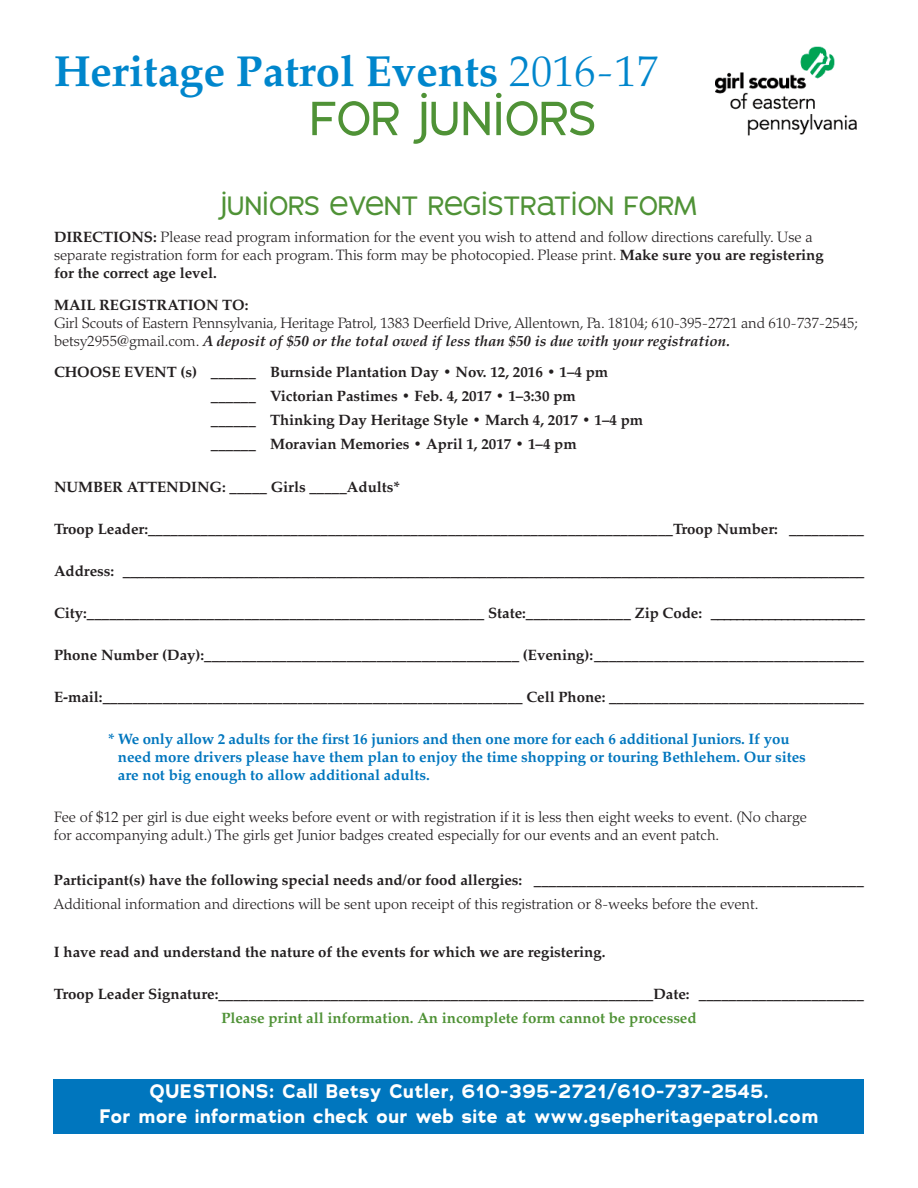
<style>
.page{position:relative;width:918px;height:1188px;background:#fff}
.page>*{position:absolute;margin:0;border:0;box-sizing:border-box;transform-origin:0 0}
.t1{font:54px "Adrianna BS Free";color:#4f9236}
.t2{font:700 43.5px "Palatino";color:#0086cc}
.t3{font:30px "Adrianna BS Free";color:#4f9236}
.t4{font:700 19.5px/25.5px "Adrianna";letter-spacing:.03em;color:#fff;text-align:center}
.t5{font:700 15px/24px "Palatino";color:#231f20}
.t6{font:300 15px/18px "Palatino";color:#231f20}
.t7{font:700 15px/18px "Palatino";color:#0076be}
.t8{font:700 15px "Palatino";color:#4f9236}
.s1{font-weight:300}
.s2{font-weight:700}
.s3{font-weight:700;font-style:italic}
</style>
<div class="page">
<img style="left:716px;top:46px;width:141px;height:89px">
<div style="left:54px;top:1080px;width:810px;height:54px;background:#0076be"></div>
<h2 class="t2" style="left:54px;top:45px;width:605px">Heritage Patrol Events <span class="s1">2016-17</span></h2>
<h1 class="t1" style="left:310px;top:81px;width:288px">for juniors</h1>
<h3 class="t3" style="left:221px;top:185px;width:478px">juniors event registration form</h3>
<p class="t6" style="left:54px;top:230px;width:771px"><span class="s2">DIRECTIONS:</span> Please read program information for the event you wish to attend and follow directions carefully. Use a separate registration form for each program.This form may be photocopied. Please print. <span class="s2">Make sure you are registering for the correct age level.</span></p>
<p class="t5" style="left:54px;top:293px;width:196px">MAIL REGISTRATION TO:</p>
<p class="t6" style="left:54px;top:315px;width:806px">Girl Scouts of Eastern Pennsylvania, Heritage Patrol, 1383 Deerfield Drive, Allentown, Pa. 18104; 610-395-2721 and 610-737-2545; betsy2955@gmail.com. <span class="s3">A deposit of $50 or the total owed if less than $50 is due with your registration.</span></p>
<p class="t5" style="left:211px;top:360px;width:434px;text-indent:-157px">CHOOSE EVENT (s) ______ Burnside Plantation Day • Nov. 12, 2016 • 1–4 pm ______ Victorian Pastimes • Feb. 4, 2017 • 1–3:30 pm<br>______ Thinking Day Heritage Style • March 4, 2017 • 1–4 pm ______ Moravian Memories • April 1, 2017 • 1–4 pm</p>
<p class="t5" style="left:54px;top:474px;width:348px">NUMBER ATTENDING: _____ Girls _____Adults*</p>
<p class="t5" style="left:54px;top:516px;width:811px">Troop Leader:______________________________________________________________________Troop Number: __________</p>
<p class="t5" style="left:54px;top:558px;width:812px">Address: ________________________________________________________________________________________________________</p>
<p class="t5" style="left:54px;top:601px;width:813px">City:_____________________________________________________ State:______________ Zip Code: ________________________</p>
<p class="t5" style="left:54px;top:643px;width:812px">Phone Number (Day):__________________________________________ (Evening):____________________________________</p>
<p class="t5" style="left:54px;top:685px;width:811px">E-mail:________________________________________________________ Cell Phone: __________________________________</p>
<p class="t7" style="left:118px;top:730px;width:689px;text-indent:-10px">* We only allow 2 adults for the first 16 juniors and then one more for each 6 additional Juniors. If you need more drivers please have them plan to enjoy the time shopping or touring Bethlehem. Our sites are not big enough to allow additional adults.</p>
<p class="t6" style="left:54px;top:809px;width:755px">Fee of $12 per girl is due eight weeks before event or with registration if it is less then eight weeks to event. (No charge for accompanying adult.) The girls get Junior badges created especially for our events and an event patch.</p>
<p class="t5" style="left:54px;top:868px;width:812px">Participant(s) have the following special needs and/or food allergies: ____________________________________________</p>
<p class="t6" style="left:54px;top:897px;width:706px">Additional information and directions will be sent upon receipt of this registration or 8-weeks before the event.</p>
<p class="t5" style="left:54px;top:940px;width:553px">I have read and understand the nature of the events for which we are registering.</p>
<p class="t5" style="left:54px;top:982px;width:811px">Troop Leader Signature:__________________________________________________________Date: ______________________</p>
<p class="t8" style="left:221px;top:1009px;width:477px">Please print all information. An incomplete form cannot be processed</p>
<h3 class="t4" style="left:100px;top:1080px;width:720px">QUESTIONS: Call Betsy Cutler, 610-395-2721/610-737-2545.<br>For more information check our web site at www.gsepheritagepatrol.com</h3>
</div>
